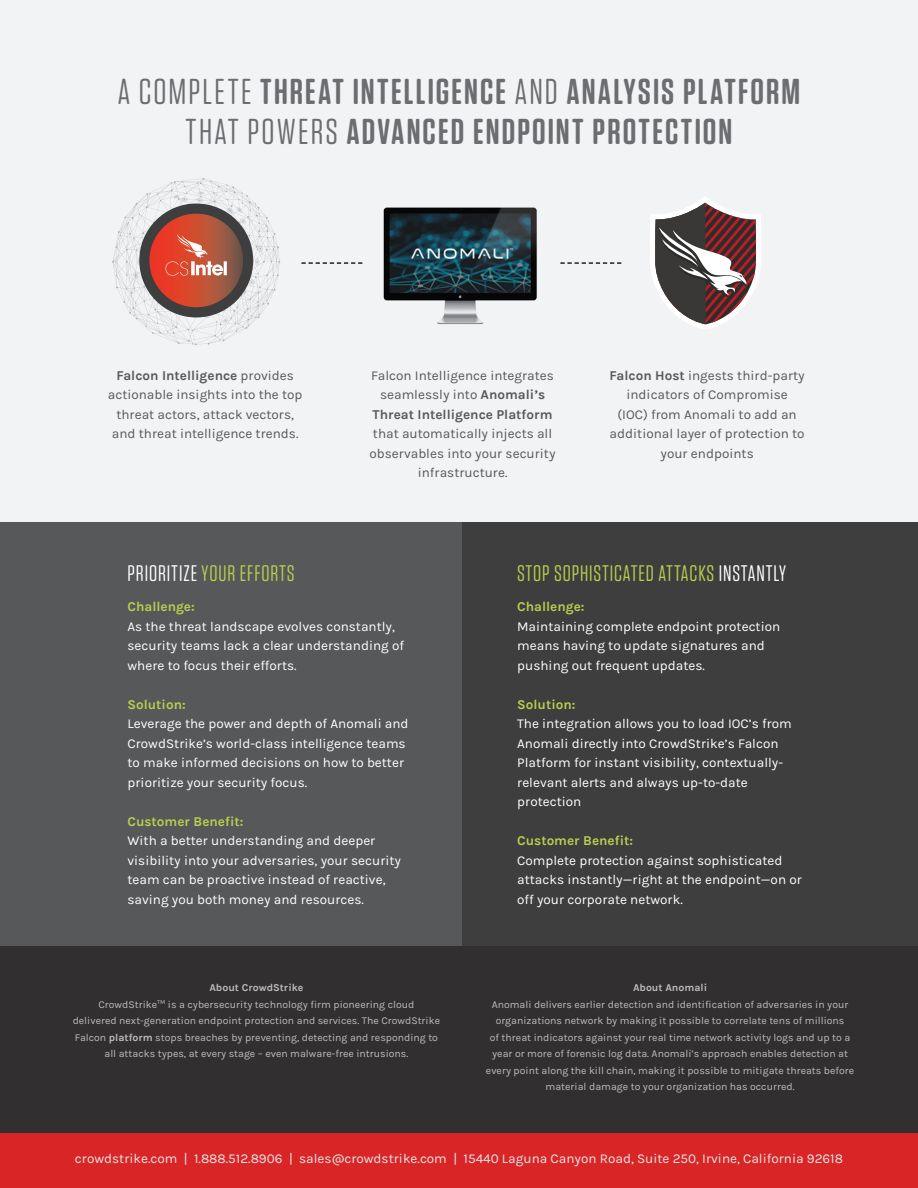
<style>
.page{position:relative;width:918px;height:1188px;background:#fff}
.page>*{position:absolute;margin:0;border:0;box-sizing:border-box;transform-origin:0 0}
.t1{font:600 36px/40.2px "Tungsten Rounded";letter-spacing:.06em;color:#6c6d70;text-align:center}
.t2{font:22.5px "Tungsten Rounded";letter-spacing:.04em;color:#bacd4d}
.t3{font:13.5px/19.5px "Karla";color:#fff}
.t4{font:13.5px/19.5px "Karla";color:#57585a;text-align:center}
.t5{font:13.5px "Karla";color:#e6e7e9}
.t6{font:700 13.5px "Karla";color:#bacd4d}
.t7{font:10.5px/16.5px "Karla";color:#bcbdc0;text-align:center}
.s1{font-weight:400}
.s2{font-weight:700}
.s3{color:#fff}
</style>
<div class="page">
<div style="left:0;top:0;width:918px;height:522px;background:#f2f3f4"></div>
<div style="left:0;top:522px;width:918px;height:425px;background:#3e3e3f"></div>
<svg style="left:112px;top:178px;width:168px;height:167px"></svg>
<img style="left:362px;top:207px;width:175px;height:117px">
<div style="left:0;top:522px;width:461px;height:425px;background:#57585a"></div>
<svg style="left:560px;top:262px;width:61px;height:2px"></svg>
<svg style="left:301px;top:262px;width:61px;height:2px"></svg>
<div style="left:0;top:947px;width:918px;height:241px;background:#312f30"></div>
<div style="left:0;top:1133px;width:918px;height:55px;background:#d92526"></div>
<svg style="left:650px;top:197px;width:111px;height:132px"></svg>
<p class="t1" style="left:118px;top:72px;width:684px"><span class="s1">A COMPLETE</span> THREAT INTELLIGENCE <span class="s1">AND</span> ANALYSIS PLATFORM<br><span class="s1">THAT POWERS</span> ADVANCED ENDPOINT PROTECTION</p>
<p class="t4" style="left:108px;top:366px;width:196px"><span class="s2">Falcon Intelligence</span> provides actionable insights into the top threat actors, attack vectors, and threat intelligence trends.</p>
<p class="t4" style="left:370px;top:366px;width:187px">Falcon Intelligence integrates seamlessly into <span class="s2">Anomali’s<br>Threat Intelligence Platform </span>that automatically injects all observables into your security infrastructure.</p>
<p class="t4" style="left:610px;top:366px;width:197px"><span class="s2">Falcon Host</span> ingests third-party indicators of Compromise<br>(IOC) from Anomali to add an additional layer of protection to your endpoints</p>
<p class="t2" style="left:128px;top:562px;width:168px"><span class="s3">PRIORITIZE</span> YOUR EFFORTS</p>
<p class="t6" style="left:128px;top:599px;width:69px">Challenge:</p>
<p class="t3" style="left:128px;top:617px;width:278px">As the threat landscape evolves constantly, security teams lack a clear understanding of where to focus their efforts.</p>
<p class="t6" style="left:128px;top:696px;width:60px">Solution:</p>
<p class="t3" style="left:128px;top:714px;width:283px">Leverage the power and depth of Anomali and CrowdStrike’s world-class intelligence teams to make informed decisions on how to better prioritize your security focus.</p>
<p class="t6" style="left:128px;top:813px;width:117px">Customer Benefit:</p>
<p class="t3" style="left:128px;top:831px;width:275px">With a better understanding and deeper visibility into your adversaries, your security team can be proactive instead of reactive, saving you both money and resources.</p>
<p class="t2" style="left:517px;top:562px;width:270px">STOP SOPHISTICATED ATTACKS <span class="s3">INSTANTLY</span></p>
<p class="t6" style="left:517px;top:599px;width:69px">Challenge:</p>
<p class="t3" style="left:517px;top:617px;width:265px">Maintaining complete endpoint protection means having to update signatures and pushing out frequent updates.</p>
<p class="t6" style="left:517px;top:696px;width:60px">Solution:</p>
<p class="t3" style="left:517px;top:714px;width:276px">The integration allows you to load IOC’s from<br>Anomali directly into CrowdStrike’s Falcon</p>
<p class="t3" style="left:517px;top:753px;width:267px">Platform for instant visibility, contextually&shy;relevant alerts and always up-to-date protection</p>
<p class="t6" style="left:517px;top:833px;width:117px">Customer Benefit:</p>
<p class="t3" style="left:517px;top:851px;width:286px">Complete protection against sophisticated attacks instantly—right at the endpoint—on or off your corporate network.</p>
<p class="t7" style="left:73px;top:980px;width:369px"><span class="s2">About CrowdStrike<br></span>CrowdStrike<sup>TM</sup> is a cybersecurity technology firm pioneering cloud<br>delivered next-generation endpoint protection and services. The CrowdStrike Falcon <span class="s2">platform</span> stops breaches by preventing, detecting and responding to all attacks types, at every stage – even malware-free intrusions.</p>
<p class="t7" style="left:486px;top:980px;width:370px"><span class="s2">About Anomali<br></span>Anomali delivers earlier detection and identification of adversaries in your organizations network by making it possible to correlate tens of millions<br>of threat indicators against your real time network activity logs and up to a year or more of forensic log data. Anomali’s approach enables detection at every point along the kill chain, making it possible to mitigate threats before material damage to your organization has occurred.</p>
<p class="t5" style="left:75px;top:1151px;width:770px">crowdstrike.com | 1.888.512.8906 | sales@crowdstrike.com | 15440 Laguna Canyon Road, Suite 250, Irvine, California 92618</p>
</div>
